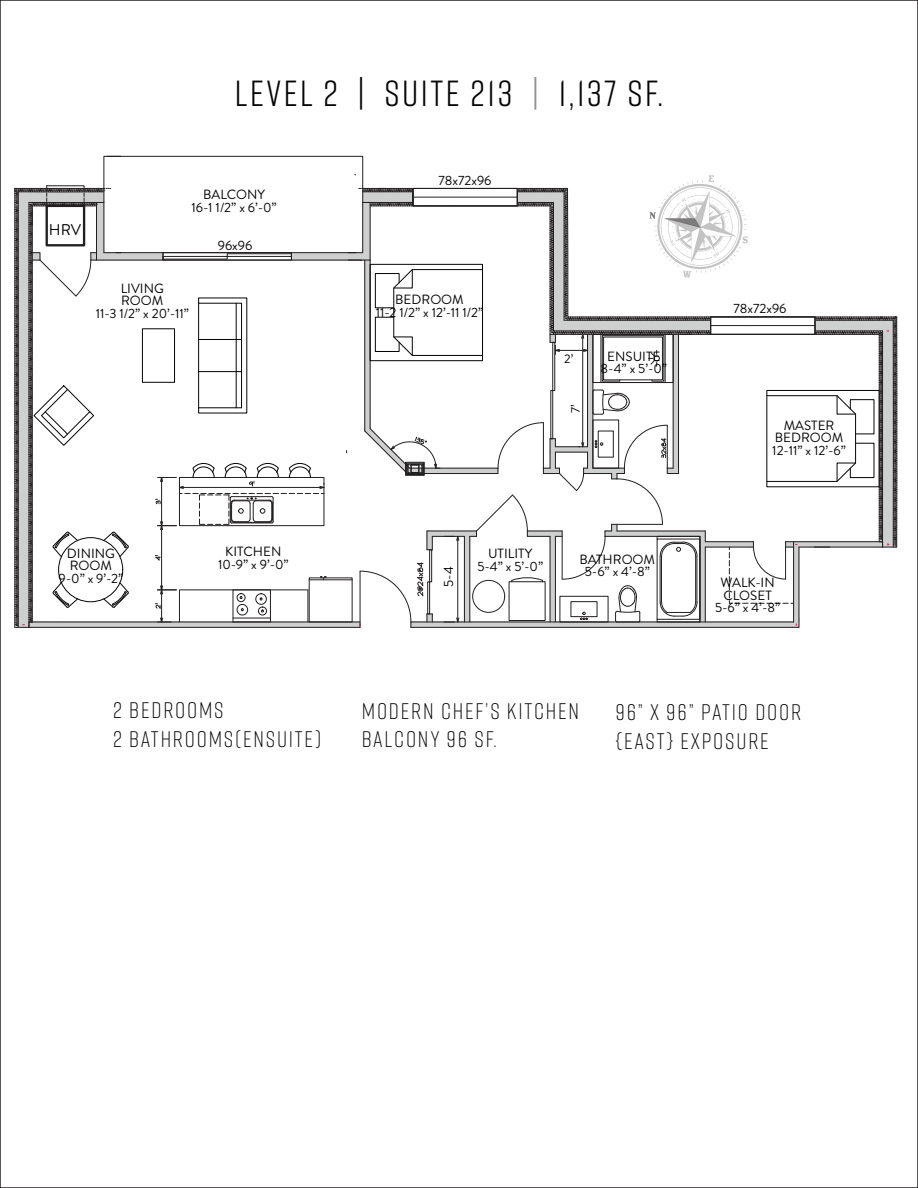
<style>
.page{position:relative;width:918px;height:1188px;background:#fff}
.page>*{position:absolute;margin:0;border:0;box-sizing:border-box;transform-origin:0 0}
.t1{font:36.3px "Rift";letter-spacing:.07em;color:#050504}
.t2{font:300 22.5px/28.5px "Rift";letter-spacing:.08em;color:#040503}
.t3{font:15.6px "Brandon Grotesque";color:#050605}
.t4{font:13.35px/12.5px "Brandon Grotesque";color:#050504;text-align:center}
.t5{font:12.45px "Brandon Grotesque";color:#050504}
.s1{color:#929192}
</style>
<div class="page">
<div style="left:104px;top:156px;width:259px;height:33px;border:1px solid #231f20"></div>
<svg style="left:14px;top:174px;width:884px;height:454px"></svg>
<h1 class="t1" style="left:235px;top:67px;width:430px">LEVEL 2 | SUITE 213 <span class="s1">|</span> 1,137 SF.</h1>
<p class="t3" style="left:49px;top:219px;width:34px">HRV</p>
<p class="t4" style="left:192px;top:188px;width:87px">BALCONY<br>16-1 1/2” x 6’-0”</p>
<p class="t4" style="left:218px;top:240px;width:36px">96x96</p>
<p class="t4" style="left:439px;top:175px;width:54px">78x72x96</p>
<p class="t4" style="left:96px;top:282px;width:95px">LIVING<br>ROOM<br>11-3 1/2” x 20’-11”</p>
<p class="t4" style="left:376px;top:294px;width:109px">BEDROOM<br>11-2 1/2” x 12’-11 1/2”</p>
<p class="t5" style="left:564px;top:351px;width:11px">2’</p>
<p class="t5" style="left:567px;top:413px;width:10px;rotate:-90deg">7’</p>
<p class="t4" style="left:601px;top:350px;width:68px">ENSUITE<br>8-4” x 5’-0”</p>
<p class="t4" style="left:59px;top:547px;width:66px">DINING<br>ROOM<br>9-0” x 9’-2”</p>
<p class="t4" style="left:218px;top:546px;width:72px">KITCHEN<br>10-9” x 9’-0”</p>
<p class="t4" style="left:443px;top:587px;width:22px;rotate:-90deg">5-4</p>
<p class="t4" style="left:477px;top:547px;width:67px">UTILITY<br>5-4” x 5’-0”</p>
<p class="t4" style="left:579px;top:553px;width:77px">BATHROOM<br>5-6” x 4’-8”</p>
<p class="t4" style="left:734px;top:302px;width:54px">78x72x96</p>
<p class="t4" style="left:772px;top:419px;width:75px">MASTER<br>BEDROOM<br>12-11” x 12’-6”</p>
<p class="t4" style="left:715px;top:576px;width:67px">WALK-IN<br>CLOSET<br>5-6” x 4’-8”</p>
<h2 class="t2" style="left:113px;top:695px;width:210px">2 BEDROOMS<br>2 BATHROOMS(ENSUITE)</h2>
<h2 class="t2" style="left:362px;top:695px;width:219px">MODERN CHEF’S KITCHEN<br>BALCONY 96 SF.</h2>
<h2 class="t2" style="left:615px;top:697px;width:187px">96” x 96” PATIO DOOR {EAST} EXPOSURE</h2>
</div>
